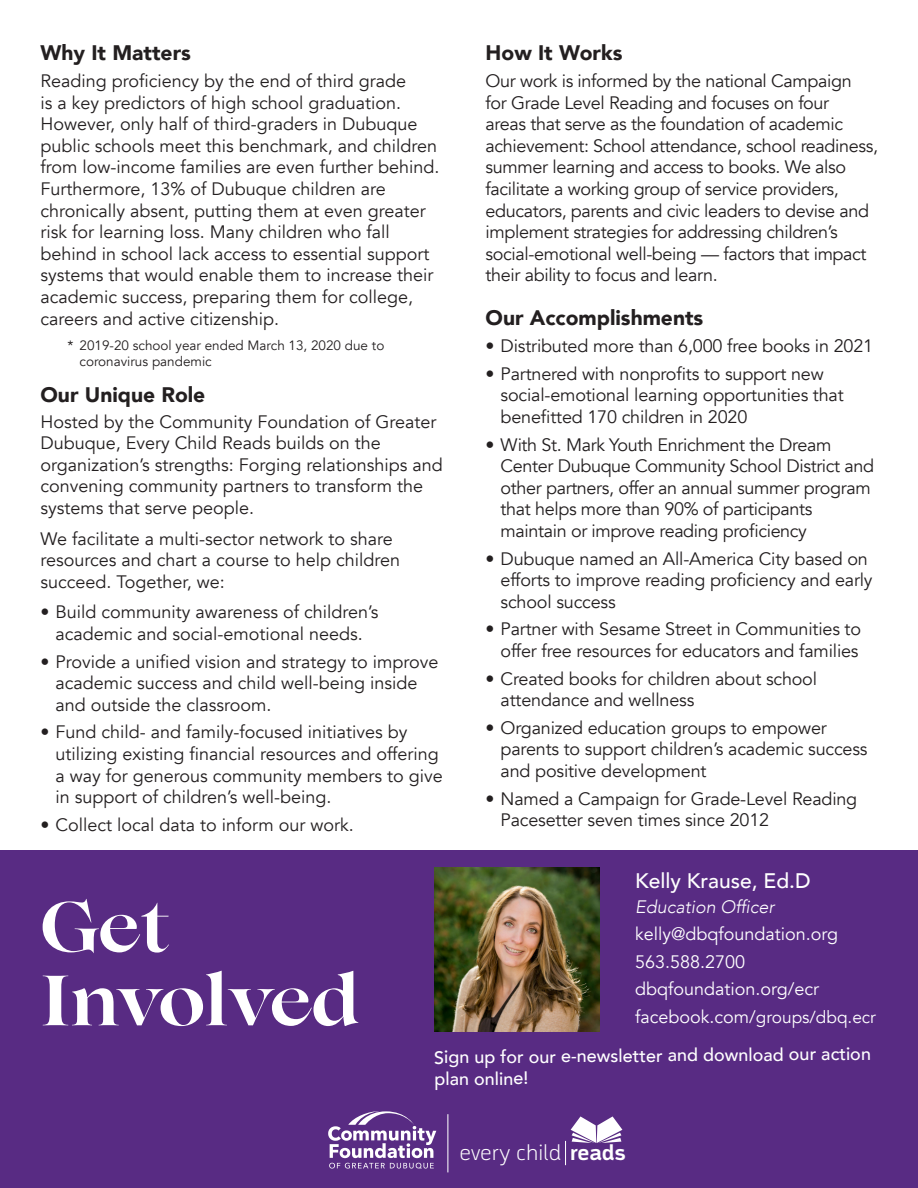
<style>
.page{position:relative;width:918px;height:1188px;background:#fff}
.page>*{position:absolute;margin:0;border:0;box-sizing:border-box;transform-origin:0 0}
.t1{font:700 70.5px/73.5px "Lovelace";color:#fff}
.t2{font:200 22.65px "Argumentum";color:#fff;scale:1.06 1}
.t3{font:900 21px "Avenir";color:#231f20}
.Body{font:500 21px "Avenir";color:#fff}
.Body-2{font:18px/21.6px "Avenir";letter-spacing:-.01em;color:#231f20}
.Body-3{font:18px "Avenir";color:#fff}
.Body-4{font:500 18px/23px "Avenir";color:#fff}
.Body-5{font:italic 300 18px "Avenir";color:#fff}
.Body-6{font:17.25px "Avenir";color:#fff}
.t4{font:13.5px/16.2px "Avenir";color:#231f20}
.s1{font-size:18px}
.s2{font-weight:500}
</style>
<div class="page">
<div style="left:0;top:850px;width:918px;height:338px;background:#582b83"></div>
<img style="left:434px;top:867px;width:165px;height:165px">
<svg style="left:328px;top:1111px;width:108px;height:58px"></svg>
<hr style="left:448px;top:1114px;width:1px;height:58px;background:#fff">
<svg style="left:565px;top:1116px;width:57px;height:49px"></svg>
<h2 class="t3" style="left:40px;top:35px;width:152px">Why It Matters</h2>
<p class="Body-2" style="left:40px;top:70px;width:400px">Reading proficiency by the end of third grade<br>is a key predictors of high school graduation.<br>However, only half of third-graders in Dubuque public schools meet this benchmark, and children from low-income families are even further behind.<br>Furthermore, 13% of Dubuque children are chronically absent, putting them at even greater risk for learning loss. Many children who fall behind in school lack access to essential support systems that would enable them to increase their academic success, preparing them for college, careers and active citizenship.</p>
<p class="t4" style="left:80px;top:337px;width:306px;text-indent:-12px">* 2019-20 school year ended March 13, 2020 due to coronavirus pandemic</p>
<h2 class="t3" style="left:40px;top:377px;width:166px">Our Unique Role</h2>
<p class="Body-2" style="left:40px;top:411px;width:404px">Hosted by the Community Foundation of Greater Dubuque, Every Child Reads builds on the organization’s strengths: Forging relationships and convening community partners to transform the systems that serve people.</p>
<p class="Body-2" style="left:40px;top:528px;width:361px">We facilitate a multi-sector network to share resources and chart a course to help children succeed. Together, we:</p>
<p class="Body-2" style="left:40px;top:602px;width:340px;text-align:center">• Build community awareness of children’s academic and social-emotional needs.</p>
<p class="Body-2" style="left:56px;top:651px;width:384px;text-indent:-15px">• Provide a unified vision and strategy to improve academic success and child well-being inside and outside the classroom.</p>
<p class="Body-2" style="left:56px;top:722px;width:389px;text-indent:-15px">• Fund child- and family-focused initiatives by utilizing existing financial resources and offering a way for generous community members to give in support of children’s well-being.</p>
<p class="Body-2" style="left:40px;top:814px;width:315px">• Collect local data to inform our work.</p>
<h2 class="t3" style="left:486px;top:35px;width:138px">How It Works</h2>
<p class="Body-2" style="left:486px;top:70px;width:394px">Our work is informed by the national Campaign<br>for Grade Level Reading and focuses on four<br>areas that serve as the foundation of academic achievement: School attendance, school readiness, summer learning and access to books. We also facilitate a working group of service providers, educators, parents and civic leaders to devise and implement strategies for addressing children’s social-emotional well-being — factors that impact their ability to focus and learn.</p>
<h2 class="t3" style="left:486px;top:299px;width:219px">Our Accomplishments</h2>
<p class="Body-2" style="left:486px;top:335px;width:389px">• Distributed more than 6,000 free books in 2021</p>
<p class="Body-2" style="left:501px;top:363px;width:345px;text-indent:-15px">• Partnered with nonprofits to support new social-emotional learning opportunities that benefitted 170 children in 2020</p>
<p class="Body-2" style="left:501px;top:434px;width:375px;text-indent:-15px">• With St. Mark Youth Enrichment the Dream Center Dubuque Community School District and other partners, offer an annual summer program that helps more than 90% of participants maintain or improve reading proficiency</p>
<p class="Body-2" style="left:501px;top:548px;width:374px;text-indent:-15px">• Dubuque named an All-America City based on efforts to improve reading proficiency and early school success</p>
<p class="Body-2" style="left:486px;top:619px;width:377px;text-align:right">• Partner with Sesame Street in Communities to offer free resources for educators and families</p>
<p class="Body-2" style="left:501px;top:668px;width:318px;text-indent:-15px">• Created books for children about school attendance and wellness</p>
<p class="Body-2" style="left:501px;top:717px;width:368px;text-indent:-15px">• Organized education groups to empower parents to support children’s academic success and positive development</p>
<p class="Body-2" style="left:501px;top:788px;width:358px;text-indent:-15px">• Named a Campaign for Grade-Level Reading<br>Pacesetter seven times since 2012</p>
<p class="t1" style="left:40px;top:886px;width:321px">Get<br>Involved</p>
<p class="Body" style="left:635px;top:863px;width:177px">Kelly Krause, Ed.D</p>
<p class="Body-5" style="left:635px;top:896px;width:141px">Education Officer</p>
<p class="Body-3" style="left:635px;top:923px;width:205px">kelly@dbqfoundation.org</p>
<p class="Body-3" style="left:635px;top:951px;width:112px">563.588.2700</p>
<p class="Body-3" style="left:635px;top:978px;width:185px">dbqfoundation.org/ecr</p>
<p class="Body-6" style="left:635px;top:1007px;width:242px"><span class="s1">facebook.com/</span>groups/dbq.ecr</p>
<p class="Body-4" style="left:434px;top:1043px;width:439px">Sign up for our e-newsletter and download our action plan online!</p>
<p class="t2" style="left:460px;top:1139px;width:159px">every child <span class="s2">reads</span></p>
</div>
